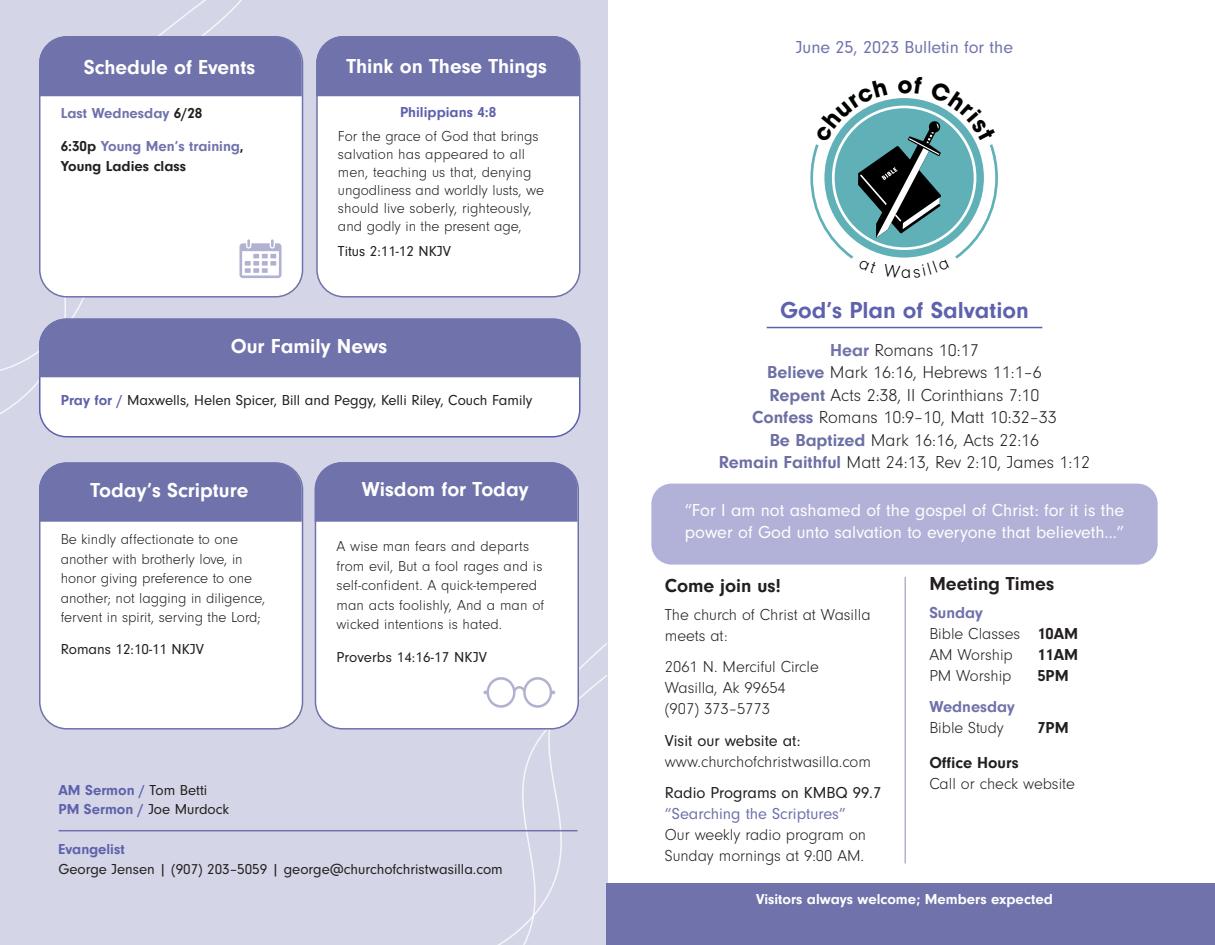
<style>
.page{position:relative;width:1215px;height:945px;background:#fff}
.page>*{position:absolute;margin:0;border:0;box-sizing:border-box;transform-origin:0 0}
.t1{font:700 24px "Neuzeit Gro";color:#5e61ac}
.Header_4{font:700 21px "Neuzeit Gro";color:#fff}
.Header_2{font:700 19.5px "Neuzeit Gro";color:#231f20}
.t2{font:300 18px/22.5px "Neuzeit Gro";color:#231f20;text-align:center}
.quote{font:18px/22.5px "Neuzeit Gro";color:#fff}
.t3{font:18px "Neuzeit Gro";color:#7072ac}
.Header_small_purple{font:300 16.5px/21px "Neuzeit Gro";color:#231f20}
.Header_2-2{font:700 16.5px "Neuzeit Gro";color:#231f20}
.Header_small_purple-2{font:700 16.5px "Neuzeit Gro";color:#231f20}
.Header_3{font:300 15px/18px "Neuzeit Gro";color:#231f20}
.Header_small_purple-3{font:15px/19.5px "Neuzeit Gro";color:#231f20}
.Article_body{font:300 15px/19.5px "Neuzeit Gro";color:#231f20}
.Header_small_purple-4{font:300 15px/19.5px "Neuzeit Gro";letter-spacing:.01em;color:#231f20}
.t4{font:700 15px/19.5px "Neuzeit Gro";color:#231f20}
.t5{font:700 15px "Neuzeit Gro";color:#fff}
.Header_small_purple-5{font:700 15px/19.5px "Neuzeit Gro";color:#5d61ac}
.Article_body-2{font:15px "Neuzeit Gro";color:#231f20}
.t6{font:700 15px "Neuzeit Gro";color:#7072ac}
.Header_3-2{font:15px "Neuzeit Gro";color:#231f20}
.Header_4-2{font:700 15px "Neuzeit Gro";color:#5d61ac}
.s1{color:#231f20}
.s2{color:#7072ac}
.s3{font-weight:700;color:#5d61ac}
.s4{font-weight:400;color:#231f20}
.s5{font-weight:700;color:#7072ac}
.s6{font-weight:700;color:#6c6fa5}
.s7{font-weight:700}
.s8{font-weight:400}
.s9{font-weight:400;color:#7072ac}
</style>
<div class="page">
<div style="left:0;top:0;width:608px;height:945px;background:#d4d5e6"></div>
<hr style="left:767px;top:327px;width:275px;height:1px;background:#5d61ac">
<div style="left:651px;top:484px;width:507px;height:81px;background:#b2b1d7;border-radius:20px"></div>
<hr style="left:904px;top:577px;width:2px;height:286px;background:#b2b1d7">
<svg style="left:0;top:0;width:286px;height:371px"></svg>
<div style="left:40px;top:37px;width:263px;height:260px;background:#fff;border-radius:27px"></div>
<div style="left:39px;top:36px;width:264px;height:262px;border:2px solid #7072ac;border-radius:27px"></div>
<div style="left:317px;top:37px;width:263px;height:260px;background:#fff;border-radius:27px"></div>
<div style="left:316px;top:36px;width:264px;height:262px;border:2px solid #7072ac;border-radius:27px"></div>
<div style="left:316px;top:36px;width:263px;height:60px;background:#7072ac"></div>
<div style="left:39px;top:37px;width:263px;height:59px;background:#7072ac"></div>
<div style="left:40px;top:319px;width:540px;height:118px;background:#fff;border-radius:27px"></div>
<div style="left:39px;top:319px;width:541px;height:119px;border:2px solid #5d61ac;border-radius:27px"></div>
<svg style="left:432px;top:643px;width:175px;height:302px"></svg>
<hr style="left:58px;top:830px;width:520px;height:1px;background:#7072ac">
<div style="left:40px;top:463px;width:263px;height:266px;background:#fff;border-radius:27px"></div>
<div style="left:39px;top:462px;width:264px;height:268px;border:2px solid #7072ac;border-radius:27px"></div>
<div style="left:39px;top:319px;width:541px;height:58px;background:#7072ac"></div>
<div style="left:315px;top:463px;width:263px;height:266px;background:#fff;border-radius:27px"></div>
<div style="left:315px;top:462px;width:264px;height:268px;border:2px solid #7072ac;border-radius:27px"></div>
<div style="left:315px;top:462px;width:263px;height:60px;background:#7072ac"></div>
<div style="left:39px;top:463px;width:263px;height:59px;background:#7072ac"></div>
<div style="left:607px;top:884px;width:608px;height:61px;background:#7072ac"></div>
<svg style="left:483px;top:677px;width:72px;height:31px"></svg>
<svg style="left:240px;top:239px;width:42px;height:39px"></svg>
<svg style="left:810px;top:98px;width:188px;height:161px"></svg>
<p class="Header_4" style="left:84px;top:55px;width:173px">Schedule of Events</p>
<p class="Header_4" style="left:346px;top:54px;width:202px">Think on These Things</p>
<p class="t6" style="left:61px;top:105px;width:143px">Last Wednesday <span class="s1">6/28</span></p>
<p class="t4" style="left:61px;top:137px;width:185px">6:30p <span class="s2">Young Men’s training</span>,<br>Young Ladies class</p>
<p class="Header_4-2" style="left:400px;top:103px;width:98px">Philippians 4:8</p>
<p class="Header_3" style="left:338px;top:128px;width:208px">For the grace of God that brings salvation has appeared to all men, teaching us that, denying ungodliness and worldly lusts, we should live soberly, righteously, and godly in the present age,</p>
<p class="Header_3-2" style="left:338px;top:243px;width:115px">Titus 2:11-12 NKJV</p>
<p class="Header_4" style="left:231px;top:334px;width:158px">Our Family News</p>
<p class="Header_small_purple-3" style="left:61px;top:390px;width:473px"><span class="s3">Pray for /</span> Maxwells, Helen Spicer, Bill and Peggy, Kelli Riley, Couch Family</p>
<p class="Header_4" style="left:91px;top:479px;width:159px">Today’s Scripture</p>
<p class="Header_4" style="left:362px;top:478px;width:168px">Wisdom for Today</p>
<p class="Article_body" style="left:61px;top:530px;width:206px">Be kindly affectionate to one another with brotherly love, in honor giving preference to one another; not lagging in diligence, fervent in spirit, serving the Lord;</p>
<p class="Article_body-2" style="left:61px;top:641px;width:145px">Romans 12:10-11 NKJV</p>
<p class="Header_small_purple-4" style="left:336px;top:537px;width:209px">A wise man fears and departs from evil, But a fool rages and is self-confident. A quick-tempered man acts foolishly, And a man of wicked intentions is hated.</p>
<p class="Header_small_purple-3" style="left:336px;top:648px;width:152px">Proverbs 14:16-17 NKJV</p>
<p class="Header_small_purple-5" style="left:58px;top:780px;width:172px">AM Sermon / <span class="s4">Tom Betti<br></span>PM Sermon / <span class="s4">Joe Murdock</span></p>
<p class="Header_small_purple-3" style="left:58px;top:840px;width:446px"><span class="s3">Evangelist<br></span>George Jensen | (907) 203–5059 | george@churchofchristwasilla.com</p>
<p class="t3" style="left:796px;top:38px;width:219px">June 25, 2023 Bulletin for the</p>
<p class="t1" style="left:780px;top:296px;width:250px">God’s Plan of Salvation</p>
<p class="t2" style="left:719px;top:339px;width:373px"><span class="s5">Hear</span> Romans 10:17<br><span class="s6">Believe</span> Mark 16:16, Hebrews 11:1–6<br><span class="s6">Repent</span> Acts 2:38, II Corinthians 7:10<br><span class="s6">Confess</span> Romans 10:9–10, Matt 10:32–33<br><span class="s6">Be Baptized</span> Mark 16:16, Acts 22:16<br><span class="s6">Remain Faithful</span> Matt 24:13, Rev 2:10, James 1:12</p>
<p class="quote" style="left:685px;top:499px;width:441px">“For I am not ashamed of the gospel of Christ: for it is the power of God unto salvation to everyone that believeth...”</p>
<p class="Header_2" style="left:929px;top:572px;width:126px">Meeting Times</p>
<p class="Header_small_purple" style="left:929px;top:602px;width:150px"><span class="s5">Sunday<br></span>Bible Classes <span class="s7">10AM<br></span>AM Worship</p>
<p class="Header_2" style="left:665px;top:574px;width:118px">Come join us!</p>
<p class="Header_small_purple" style="left:665px;top:604px;width:207px">The church of Christ at Wasilla meets at:</p>
<p class="Header_small_purple" style="left:665px;top:657px;width:156px">2061 N. Merciful Circle<br>Wasilla, Ak 99654 (907) 373–5773</p>
<p class="Header_small_purple" style="left:665px;top:730px;width:208px"><span class="s8">Visit our website at: </span>www.churchofchristwasilla.com</p>
<p class="Header_small_purple" style="left:665px;top:783px;width:218px"><span class="s8">Radio Programs on KMBQ 99.7 </span><span class="s9">“Searching the Scriptures”<br></span>Our weekly radio program on<br>Sunday mornings at 9:00 AM.</p>
<p class="Header_small_purple-2" style="left:1037px;top:645px;width:42px">11AM</p>
<p class="Header_small_purple" style="left:929px;top:665px;width:84px">PM Worship</p>
<p class="Header_small_purple-2" style="left:1037px;top:666px;width:33px">5PM</p>
<p class="Header_small_purple" style="left:929px;top:697px;width:87px"><span class="s5">Wednesday<br></span>Bible Study</p>
<p class="Header_small_purple-2" style="left:1037px;top:718px;width:33px">7PM</p>
<p class="Header_2-2" style="left:929px;top:753px;width:91px">Office Hours</p>
<p class="Header_small_purple" style="left:929px;top:773px;width:147px">Call or check website</p>
<p class="t5" style="left:756px;top:891px;width:298px">Visitors always welcome; Members expected</p>
</div>
